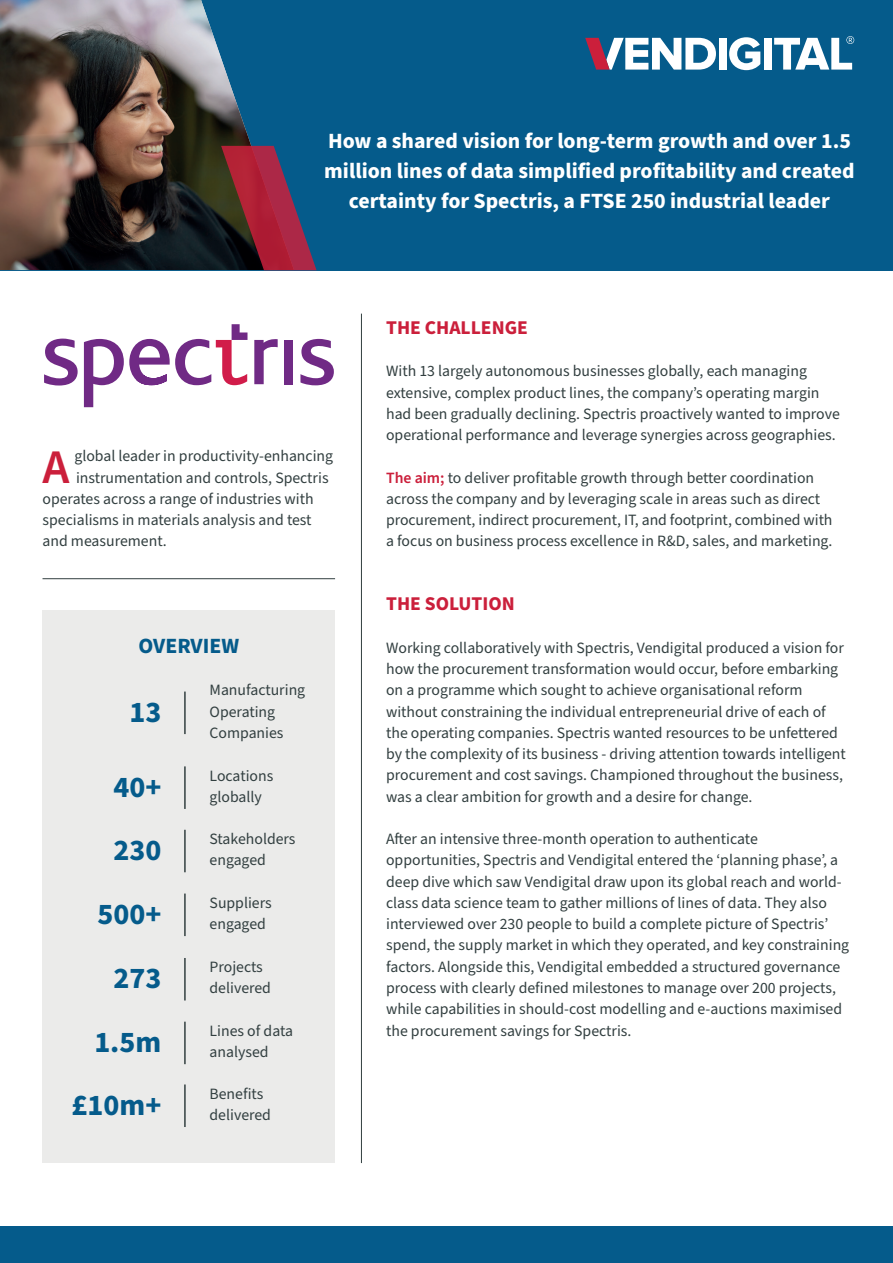
<style>
.page{position:relative;width:893px;height:1263px;background:#fff}
.page>*{position:absolute;margin:0;border:0;box-sizing:border-box;transform-origin:0 0}
.t1{font:600 48.3px "Source Sans Pro";color:#cb1f3b}
.t2{font:700 30px/63.6px "Source Sans Pro";color:#055b8b;text-align:right}
.t3{font:700 21.75px/30px "Source Sans Pro";color:#fff;text-align:center}
.t4{font:700 21.75px "Source Sans Pro";color:#055b8b}
.t5{font:700 19.5px "Source Sans Pro";color:#cb1f3b}
.t6{font:15.75px/21.3px "Source Sans Pro";color:#323f40}
.s1{font-weight:600;color:#cb1f3b}
</style>
<div class="page">
<div style="left:0;top:0;width:893px;height:270px;background:#055b8b"></div>
<img style="left:0;top:0;width:274px;height:270px">
<div style="left:719px;top:38px;width:7px;height:32px;background:#fff"></div>
<svg style="left:729px;top:37px;width:31px;height:33px"></svg>
<div style="left:764px;top:38px;width:7px;height:32px;background:#fff"></div>
<svg style="left:585px;top:38px;width:131px;height:32px"></svg>
<svg style="left:774px;top:36px;width:80px;height:34px"></svg>
<svg style="left:221px;top:146px;width:96px;height:124px"></svg>
<svg style="left:84px;top:324px;width:163px;height:83px"></svg>
<div style="left:284px;top:340px;width:9px;height:44px;background:#702a85"></div>
<svg style="left:44px;top:339px;width:34px;height:46px"></svg>
<svg style="left:300px;top:339px;width:34px;height:46px"></svg>
<svg style="left:254px;top:339px;width:24px;height:45px"></svg>
<hr style="left:361px;top:314px;width:1px;height:849px;background:#323f40">
<div style="left:0;top:1227px;width:893px;height:36px;background:#055b8b"></div>
<hr style="left:43px;top:578px;width:292px;height:1px;background:#323f40">
<div style="left:43px;top:610px;width:292px;height:553px;background:#ebebea"></div>
<hr style="left:184px;top:691px;width:2px;height:43px;background:#323f40">
<hr style="left:184px;top:766px;width:2px;height:43px;background:#323f40">
<hr style="left:184px;top:830px;width:2px;height:42px;background:#323f40">
<hr style="left:184px;top:893px;width:2px;height:43px;background:#323f40">
<hr style="left:184px;top:958px;width:2px;height:42px;background:#323f40">
<hr style="left:184px;top:1022px;width:2px;height:42px;background:#323f40">
<hr style="left:184px;top:1084px;width:2px;height:43px;background:#323f40">
<h3 class="t3" style="left:324px;top:126px;width:532px">How a shared vision for long-term growth and over 1.5 million lines of data simplified profitability and created certainty for Spectris, a FTSE 250 industrial leader</h3>
<h1 class="t1" style="left:43px;top:434px;width:29px">A</h1>
<p class="t6" style="left:74px;top:446px;width:260px">global leader in productivity-enhancing</p>
<p class="t6" style="left:76px;top:467px;width:254px">instrumentation and controls, Spectris</p>
<p class="t6" style="left:43px;top:488px;width:273px">operates across a range of industries with</p>
<p class="t6" style="left:43px;top:510px;width:271px">specialisms in materials analysis and test</p>
<p class="t6" style="left:43px;top:531px;width:126px">and measurement.</p>
<h3 class="t4" style="left:139px;top:631px;width:102px">OVERVIEW</h3>
<h2 class="t2" style="left:129px;top:681px;width:33px">13</h2>
<h2 class="t2" style="left:72px;top:756px;width:91px">40+<br>230<br>500+<br>273<br>1.5m £10m+</h2>
<p class="t6" style="left:210px;top:680px;width:97px">Manufacturing<br>Operating<br>Companies</p>
<p class="t6" style="left:210px;top:765px;width:65px">Locations globally</p>
<p class="t6" style="left:210px;top:828px;width:87px">Stakeholders engaged</p>
<p class="t6" style="left:210px;top:892px;width:64px">Suppliers engaged</p>
<p class="t6" style="left:210px;top:957px;width:63px">Projects delivered</p>
<p class="t6" style="left:210px;top:1020px;width:85px">Lines of data analysed</p>
<p class="t6" style="left:210px;top:1083px;width:63px">Benefits delivered</p>
<p class="t5" style="left:386px;top:314px;width:143px">THE CHALLENGE</p>
<p class="t6" style="left:386px;top:361px;width:455px">With 13 largely autonomous businesses globally, each managing extensive, complex product lines, the company’s operating margin had been gradually declining. Spectris proactively wanted to improve operational performance and leverage synergies across geographies.</p>
<p class="t6" style="left:386px;top:467px;width:448px"><span class="s1">The aim;</span> to deliver profitable growth through better coordination across the company and by leveraging scale in areas such as direct procurement, indirect procurement, IT, and footprint, combined with a focus on business process excellence in R&amp;D, sales, and marketing.</p>
<p class="t5" style="left:386px;top:590px;width:130px">THE SOLUTION</p>
<p class="t6" style="left:386px;top:637px;width:461px">Working collaboratively with Spectris, Vendigital produced a vision for how the procurement transformation would occur, before embarking on a programme which sought to achieve organisational reform without constraining the individual entrepreneurial drive of each of the operating companies. Spectris wanted resources to be unfettered by the complexity of its business - driving attention towards intelligent procurement and cost savings. Championed throughout the business, was a clear ambition for growth and a desire for change.</p>
<p class="t6" style="left:386px;top:829px;width:465px">After an intensive three-month operation to authenticate opportunities, Spectris and Vendigital entered the ‘planning phase’, a deep dive which saw Vendigital draw upon its global reach and world&shy;class data science team to gather millions of lines of data. They also interviewed over 230 people to build a complete picture of Spectris’ spend, the supply market in which they operated, and key constraining factors. Alongside this, Vendigital embedded a structured governance process with clearly defined milestones to manage over 200 projects, while capabilities in should-cost modelling and e-auctions maximised the procurement savings for Spectris.</p>
</div>
